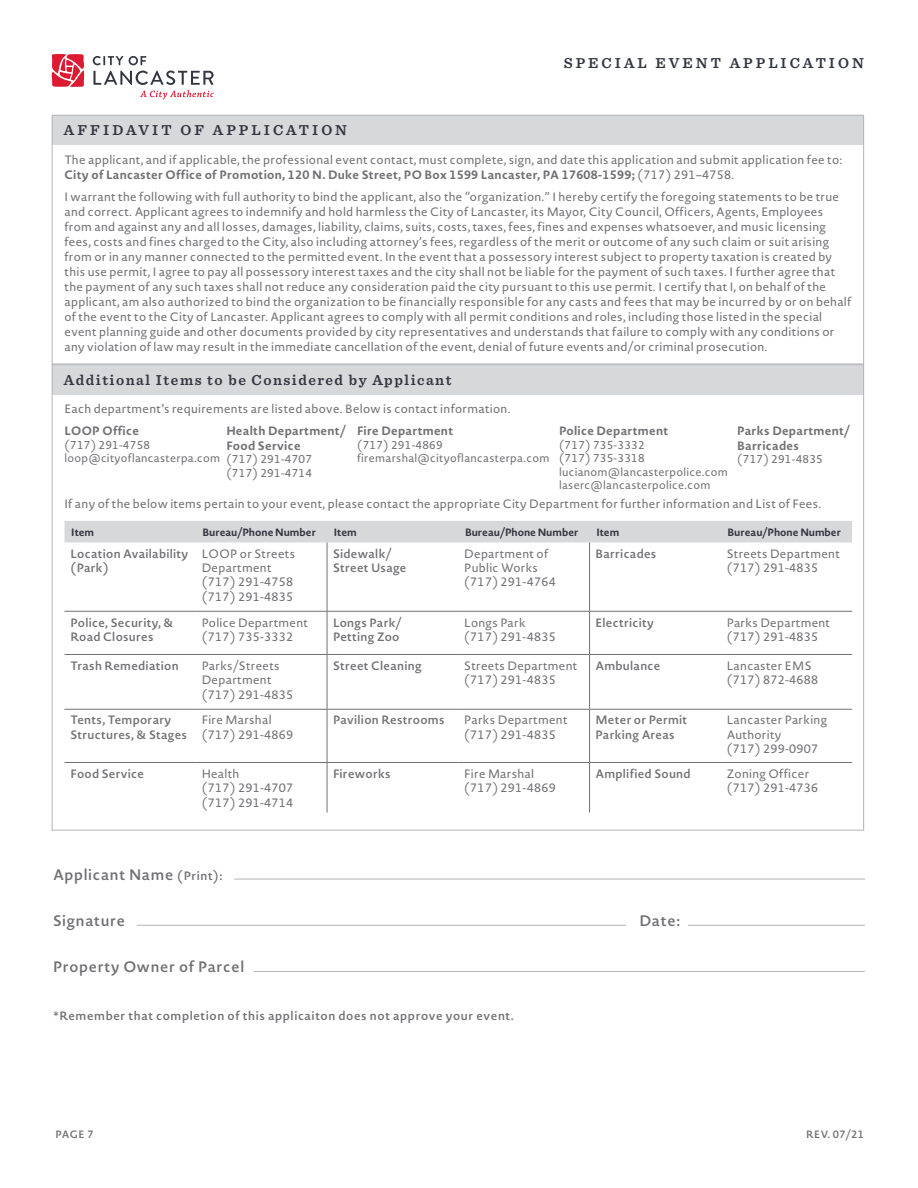
<style>
.page{position:relative;width:918px;height:1188px;background:#fff}
.page>*{position:absolute;margin:0;border:0;box-sizing:border-box;transform-origin:0 0}
.t1{font:600 15px "Novel Sans Rd Pro";letter-spacing:.05em;color:#717074}
.t2{font:600 15px "Sentinel";letter-spacing:.2em;color:#323640}
.t3{font:600 15px "Sentinel";letter-spacing:.1em;color:#323640}
.t4{font:12px/14.4px "Novel Sans Rd Pro";letter-spacing:.025em;color:#717074}
.t5{font:600 12px/14.4px "Novel Sans Rd Pro";letter-spacing:.025em;color:#717074}
.t6{font:700 12px/14.4px "Novel Sans Rd Pro";letter-spacing:.025em;color:#717074}
.t7{font:600 12px "Novel Sans Rd Pro";letter-spacing:.05em;color:#717074}
.t8{font:600 12px/14.4px "Novel Sans Rd Pro";letter-spacing:.005em;color:#717074}
.t9{font:600 12px/14.4px "Novel Sans Rd Pro";color:#717074}
.t10{font:11.25px/13.5px "Novel Sans Rd Pro";letter-spacing:.025em;color:#717074}
.t11{font:700 10.5px "Novel Sans Rd Pro";color:#323640}
.t12{font:600 10.5px "Novel Sans Rd Pro";letter-spacing:.04em;color:#717074}
.s1{font-weight:700}
.s2{font-size:12px}
</style>
<div class="page">
<svg style="left:52px;top:54px;width:32px;height:33px"></svg>
<svg style="left:93px;top:56px;width:30px;height:9px"></svg>
<svg style="left:129px;top:56px;width:17px;height:9px"></svg>
<svg style="left:93px;top:71px;width:121px;height:29px"></svg>
<div style="left:52px;top:115px;width:812px;height:30px;background:#d7d8da"></div>
<div style="left:52px;top:365px;width:812px;height:30px;background:#d7d8da"></div>
<div style="left:52px;top:115px;width:812px;height:249px;border:1px solid #b4b3b7"></div>
<div style="left:65px;top:521px;width:787px;height:21px;background:#d7d8da"></div>
<hr style="left:65px;top:611px;width:131px;height:1px;background:#717074">
<hr style="left:196px;top:611px;width:131px;height:1px;background:#717074">
<hr style="left:327px;top:611px;width:131px;height:1px;background:#717074">
<hr style="left:458px;top:611px;width:132px;height:1px;background:#717074">
<hr style="left:590px;top:611px;width:131px;height:1px;background:#717074">
<hr style="left:721px;top:611px;width:131px;height:1px;background:#717074">
<hr style="left:65px;top:654px;width:131px;height:1px;background:#717074">
<hr style="left:196px;top:654px;width:131px;height:1px;background:#717074">
<hr style="left:327px;top:654px;width:131px;height:1px;background:#717074">
<hr style="left:458px;top:654px;width:132px;height:1px;background:#717074">
<hr style="left:590px;top:654px;width:131px;height:1px;background:#717074">
<hr style="left:721px;top:654px;width:131px;height:1px;background:#717074">
<hr style="left:65px;top:709px;width:131px;height:1px;background:#717074">
<hr style="left:196px;top:709px;width:131px;height:1px;background:#717074">
<hr style="left:327px;top:709px;width:131px;height:1px;background:#717074">
<hr style="left:458px;top:709px;width:132px;height:1px;background:#717074">
<hr style="left:590px;top:709px;width:131px;height:1px;background:#717074">
<hr style="left:721px;top:709px;width:131px;height:1px;background:#717074">
<hr style="left:65px;top:762px;width:131px;height:1px;background:#717074">
<hr style="left:196px;top:762px;width:131px;height:1px;background:#717074">
<hr style="left:327px;top:762px;width:131px;height:1px;background:#717074">
<hr style="left:458px;top:762px;width:132px;height:1px;background:#717074">
<hr style="left:590px;top:762px;width:131px;height:1px;background:#717074">
<hr style="left:721px;top:762px;width:131px;height:1px;background:#717074">
<hr style="left:327px;top:542px;width:1px;height:69px;background:#717074">
<hr style="left:327px;top:612px;width:1px;height:42px;background:#717074">
<hr style="left:327px;top:655px;width:1px;height:54px;background:#717074">
<hr style="left:327px;top:710px;width:1px;height:52px;background:#717074">
<hr style="left:327px;top:763px;width:1px;height:50px;background:#717074">
<hr style="left:589px;top:542px;width:1px;height:69px;background:#717074">
<hr style="left:589px;top:612px;width:1px;height:42px;background:#717074">
<hr style="left:589px;top:655px;width:1px;height:54px;background:#717074">
<hr style="left:589px;top:710px;width:1px;height:52px;background:#717074">
<hr style="left:589px;top:763px;width:1px;height:50px;background:#717074">
<hr style="left:234px;top:879px;width:631px;height:1px;background:#b4b3b7">
<hr style="left:137px;top:925px;width:489px;height:1px;background:#b4b3b7">
<hr style="left:254px;top:971px;width:611px;height:1px;background:#b4b3b7">
<hr style="left:688px;top:925px;width:177px;height:1px;background:#b4b3b7">
<p class="t2" style="left:64px;top:118px;width:285px">AFFIDAVIT OF APPLICATION</p>
<p class="t2" style="left:564px;top:51px;width:302px">SPECIAL EVENT APPLICATION</p>
<p class="t4" style="left:65px;top:152px;width:779px;line-height:15px">The applicant, and if applicable, the professional event contact, must complete, sign, and date this application and submit application fee to:<br><span class="s1">City of Lancaster Office of Promotion, 120 N. Duke Street, PO Box 1599 Lancaster, PA 17608-1599;</span> (717) 291–4758.</p>
<p class="t4" style="left:65px;top:189px;width:788px;line-height:15px">I warrant the following with full authority to bind the applicant, also the “organization.” I hereby certify the foregoing statements to be true and correct. Applicant agrees to indemnify and hold harmless the City of Lancaster, its Mayor, City Council, Officers, Agents, Employees from and against any and all losses, damages, liability, claims, suits, costs, taxes, fees, fines and expenses whatsoever, and music licensing fees, costs and fines charged to the City, also including attorney’s fees, regardless of the merit or outcome of any such claim or suit arising from or in any manner connected to the permitted event. In the event that a possessory interest subject to property taxation is created by this use permit, I agree to pay all possessory interest taxes and the city shall not be liable for the payment of such taxes. I further agree that the payment of any such taxes shall not reduce any consideration paid the city pursuant to this use permit. I certify that I, on behalf of the applicant, am also authorized to bind the organization to be financially responsible for any casts and fees that may be incurred by or on behalf of the event to the City of Lancaster. Applicant agrees to comply with all permit conditions and roles, including those listed in the special event planning guide and other documents provided by city representatives and understands that failure to comply with any conditions or any violation of law may result in the immediate cancellation of the event, denial of future events and/or criminal prosecution.</p>
<p class="t3" style="left:64px;top:368px;width:389px">Additional Items to be Considered by Applicant</p>
<p class="t4" style="left:65px;top:402px;width:448px">Each department’s requirements are listed above. Below is contact information.</p>
<p class="t6" style="left:65px;top:424px;width:76px">LOOP Office</p>
<p class="t10" style="left:65px;top:438px;width:157px">(717) 291-4758 loop@cityoflancasterpa.com</p>
<p class="t6" style="left:737px;top:424px;width:114px">Parks Department/<br>Barricades</p>
<p class="t10" style="left:737px;top:452px;width:87px">(717) 291-4835</p>
<p class="t4" style="left:65px;top:496px;width:758px">If any of the below items pertain to your event, please contact the appropriate City Department for further information and List of Fees.</p>
<p class="t11" style="left:71px;top:524px;width:24px">Item</p>
<p class="t11" style="left:203px;top:524px;width:115px">Bureau/Phone Number</p>
<p class="t11" style="left:334px;top:524px;width:24px">Item</p>
<p class="t11" style="left:465px;top:524px;width:115px">Bureau/Phone Number</p>
<p class="t11" style="left:596px;top:524px;width:24px">Item</p>
<p class="t11" style="left:728px;top:524px;width:115px">Bureau/Phone Number</p>
<p class="t5" style="left:71px;top:546px;width:119px">Location Availability (Park)</p>
<p class="t4" style="left:202px;top:546px;width:95px">LOOP or Streets<br>Department (717) 291-4758 (717) 291-4835</p>
<p class="t5" style="left:333px;top:546px;width:75px">Sidewalk/<br>Street Usage</p>
<p class="t4" style="left:464px;top:546px;width:93px">Department of<br>Public Works (717) 291-4764</p>
<p class="t5" style="left:596px;top:546px;width:62px">Barricades</p>
<p class="t4" style="left:727px;top:546px;width:115px">Streets Department (717) 291-4835</p>
<p class="t5" style="left:71px;top:615px;width:104px">Police, Security, &amp;<br>Road Closures</p>
<p class="t4" style="left:202px;top:615px;width:108px">Police Department (717) 735-3332</p>
<p class="t9" style="left:333px;top:615px;width:70px">Longs Park/<br>Petting Zoo</p>
<p class="t4" style="left:464px;top:615px;width:93px">Longs Park (717) 291-4835</p>
<p class="t5" style="left:596px;top:615px;width:60px">Electricity</p>
<p class="t4" style="left:727px;top:615px;width:105px">Parks Department (717) 291-4835</p>
<p class="t5" style="left:71px;top:658px;width:110px">Trash Remediation</p>
<p class="t4" style="left:202px;top:658px;width:93px">Parks/Streets<br>Department (717) 291-4835</p>
<p class="t5" style="left:333px;top:658px;width:90px">Street Cleaning</p>
<p class="t4" style="left:464px;top:658px;width:115px">Streets Department (717) 291-4835</p>
<p class="t5" style="left:596px;top:658px;width:66px">Ambulance</p>
<p class="t4" style="left:727px;top:658px;width:93px">Lancaster EMS (717) 872-4688</p>
<p class="t5" style="left:71px;top:713px;width:118px">Tents, Temporary<br>Structures, &amp; Stages</p>
<p class="t4" style="left:202px;top:713px;width:93px">Fire Marshal (717) 291-4869</p>
<p class="t5" style="left:333px;top:713px;width:113px">Pavilion Restrooms</p>
<p class="t4" style="left:464px;top:713px;width:105px">Parks Department (717) 291-4835</p>
<p class="t8" style="left:596px;top:713px;width:93px">Meter or Permit<br>Parking Areas</p>
<p class="t4" style="left:727px;top:713px;width:102px">Lancaster Parking<br>Authority<br>(717) 299-0907</p>
<p class="t5" style="left:71px;top:766px;width:75px">Food Service</p>
<p class="t4" style="left:202px;top:766px;width:93px">Health<br>(717) 291-4707 (717) 291-4714</p>
<p class="t5" style="left:333px;top:766px;width:59px">Fireworks</p>
<p class="t4" style="left:464px;top:766px;width:93px">Fire Marshal (717) 291-4869</p>
<p class="t5" style="left:596px;top:766px;width:97px">Amplified Sound</p>
<p class="t4" style="left:727px;top:766px;width:93px">Zoning Officer (717) 291-4736</p>
<p class="t6" style="left:226px;top:424px;width:121px">Health Department/<br>Food Service</p>
<p class="t10" style="left:226px;top:452px;width:87px">(717) 291-4707 (717) 291-4714</p>
<p class="t6" style="left:559px;top:424px;width:111px">Police Department</p>
<p class="t10" style="left:559px;top:438px;width:170px">(717) 735-3332<br>(717) 735-3318 lucianom@lancasterpolice.com laserc@lancasterpolice.com</p>
<p class="t6" style="left:357px;top:424px;width:98px">Fire Department</p>
<p class="t10" style="left:357px;top:438px;width:194px">(717) 291-4869 firemarshal@cityoflancasterpa.com</p>
<p class="t1" style="left:53px;top:864px;width:171px">Applicant Name <span class="s2">(Print):</span></p>
<p class="t1" style="left:53px;top:910px;width:74px">Signature</p>
<p class="t1" style="left:53px;top:956px;width:193px">Property Owner of Parcel</p>
<p class="t7" style="left:53px;top:1007px;width:462px">*Remember that completion of this applicaiton does not approve your event.</p>
<p class="t1" style="left:640px;top:910px;width:42px">Date:</p>
<p class="t12" style="left:56px;top:1126px;width:40px">PAGE 7</p>
<p class="t12" style="left:806px;top:1126px;width:59px">REV. 07/21</p>
</div>
